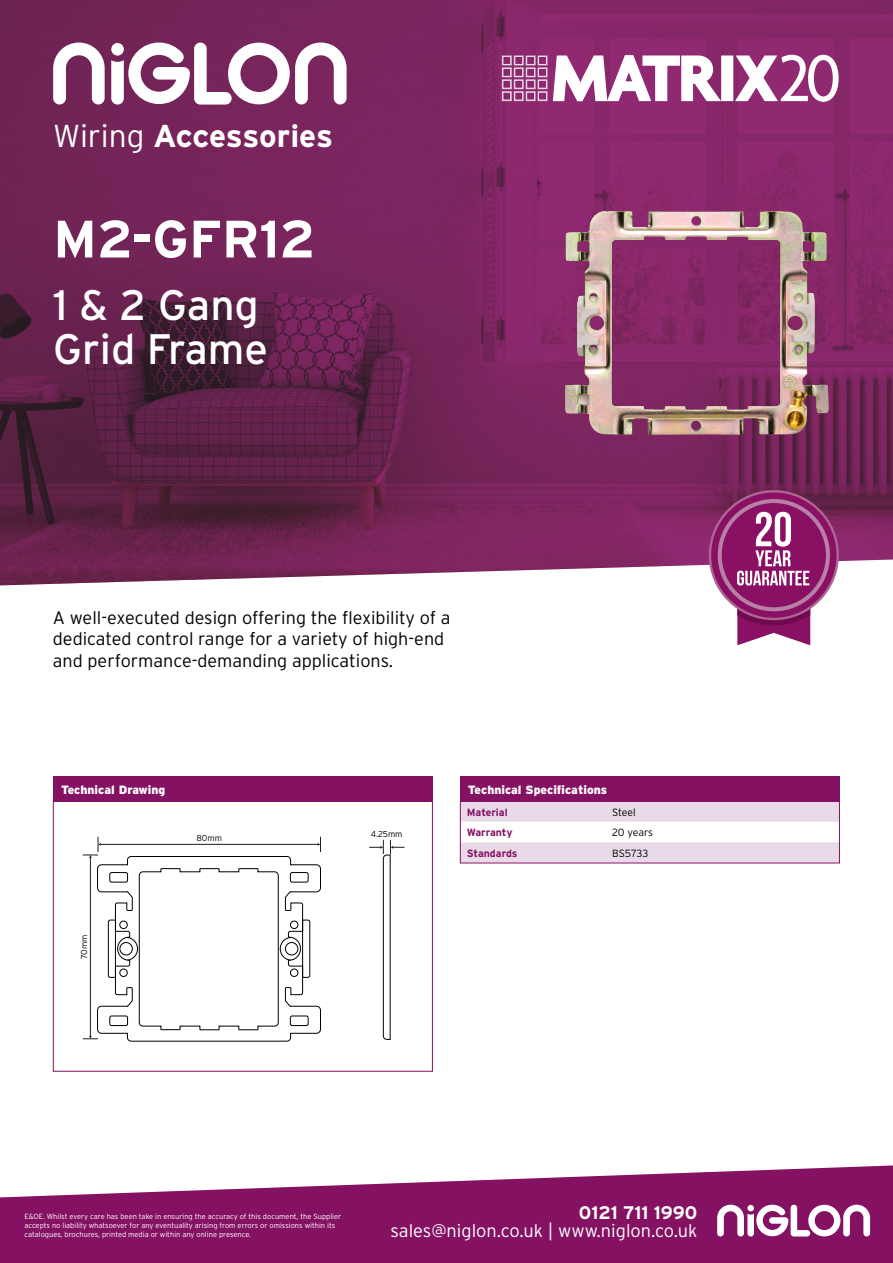
<style>
.page{position:relative;width:893px;height:1263px;background:#fff}
.page>*{position:absolute;margin:0;border:0;box-sizing:border-box;transform-origin:0 0}
.t1{font:700 52.5px "Interstate";color:#fff}
.t2{font:42.6px/45px "Interstate";color:#fff}
.t3{font:700 31.65px "Interstate";letter-spacing:-.01em;color:#fff}
.t4{font:300 18.15px "Interstate";color:#fff}
.t5{font:700 18.15px "Interstate";color:#fff}
.t6{font:300 18px/21.6px "Interstate";color:#000}
.t7{font:900 12px "Interstate";color:#fff}
.t8{font:700 10.5px "Interstate";color:#851163}
.t9{font:300 10.5px "Interstate";letter-spacing:-.015em;color:#000}
.t10{font:300 8.55px "Interstate";color:#000}
.t11{font:300 7.5px/9px "Interstate";color:#fff}
.s1{font-weight:300}
</style>
<div class="page">
<svg style="left:0;top:1165px;width:893px;height:98px;fill:#851163"></svg>
<svg style="left:717px;top:1205px;width:153px;height:31px"></svg>
<img style="left:0;top:0;width:893px;height:588px">
<svg style="left:53px;top:43px;width:52px;height:61px"></svg>
<svg style="left:111px;top:43px;width:236px;height:62px"></svg>
<svg style="left:460px;top:801px;width:380px;height:63px"></svg>
<div style="left:460px;top:776px;width:380px;height:25px;background:#851163"></div>
<div style="left:53px;top:776px;width:380px;height:25px;background:#851163"></div>
<svg style="left:53px;top:801px;width:380px;height:271px"></svg>
<img style="left:565px;top:211px;width:264px;height:224px">
<div style="left:721px;top:55px;width:12px;height:46px;border:1px solid #fff"></div>
<div style="left:502px;top:55px;width:10px;height:10px;border:1px solid #fff"></div>
<div style="left:502px;top:67px;width:10px;height:10px;border:1px solid #fff"></div>
<div style="left:502px;top:79px;width:10px;height:10px;border:1px solid #fff"></div>
<div style="left:502px;top:91px;width:10px;height:10px;border:1px solid #fff"></div>
<svg style="left:503px;top:54px;width:219px;height:48px"></svg>
<div style="left:722px;top:56px;width:11px;height:44px;background:#fff"></div>
<svg style="left:734px;top:54px;width:105px;height:49px"></svg>
<svg style="left:709px;top:490px;width:130px;height:130px"></svg>
<div style="left:711px;top:492px;width:125px;height:126px;background:#8a1064;border-radius:50%"></div>
<svg style="left:718px;top:499px;width:112px;height:146px"></svg>
<h3 class="t3" style="left:53px;top:117px;width:281px"><span class="s1">Wiring</span> Accessories</h3>
<h1 class="t1" style="left:53px;top:207px;width:264px">M2-GFR12</h1>
<h2 class="t2" style="left:53px;top:282px;width:216px">1 &amp; 2 Gang<br>Grid Frame</h2>
<h3 class="t6" style="left:53px;top:606px;width:399px">A well-executed design offering the flexibility of a dedicated control range for a variety of high-end and performance-demanding applications.</h3>
<h3 class="t7" style="left:61px;top:782px;width:106px">Technical Drawing</h3>
<h3 class="t7" style="left:468px;top:782px;width:141px">Technical Specifications</h3>
<p class="t10" style="left:79px;top:959px;width:26px;rotate:-90deg">70mm</p>
<p class="t10" style="left:197px;top:833px;width:27px">80mm</p>
<p class="t10" style="left:371px;top:828px;width:33px">4.25mm</p>
<h3 class="t8" style="left:467px;top:806px;width:42px">Material</h3>
<h3 class="t9" style="left:612px;top:806px;width:25px">Steel</h3>
<h3 class="t8" style="left:467px;top:826px;width:47px">Warranty</h3>
<h3 class="t9" style="left:612px;top:826px;width:42px">20 years</h3>
<h3 class="t8" style="left:467px;top:846px;width:52px">Standards</h3>
<h3 class="t9" style="left:612px;top:846px;width:38px">BS5733</h3>
<p class="t11" style="left:24px;top:1211px;width:318px">E&amp;OE. Whilst every care has been take in ensuring the accuracy of this document, the Supplier accepts no liability whatsoever for any eventuality arising from errors or omissions within its catalogues, brochures, printed media or within any online presence.</p>
<h3 class="t5" style="left:579px;top:1202px;width:120px">0121 711 1990</h3>
<h3 class="t4" style="left:390px;top:1219px;width:308px">sales@niglon.co.uk | www.niglon.co.uk</h3>
</div>
